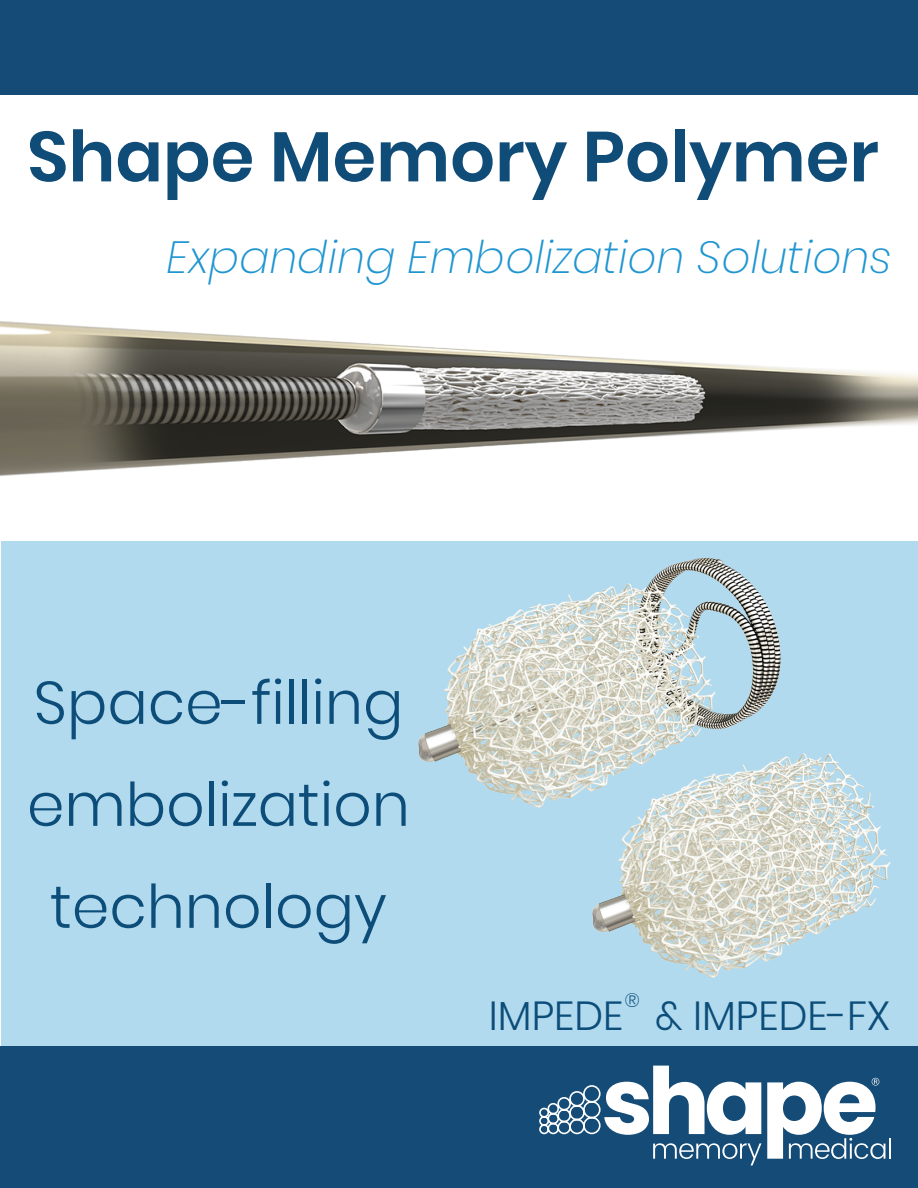
<style>
.page{position:relative;width:918px;height:1188px;background:#fff}
.page>*{position:absolute;margin:0;border:0;box-sizing:border-box;transform-origin:0 0}
.t1{font:600 70.5px "Poppins";color:#104c78}
.t2{font:300 60px/102px "Poppins";color:#0c4d79;text-align:center}
.t3{font:italic 200 45px "Poppins";color:#1f95d1}
.t4{font:300 40.5px "Poppins";color:#0c4d79}
.t5{font:300 19.5px "Poppins";color:#0c4d79}
</style>
<div class="page">
<div style="left:1px;top:541px;width:917px;height:523px;background:#b1daee"></div>
<img style="left:592px;top:753px;width:299px;height:225px">
<img style="left:418px;top:557px;width:385px;height:260px">
<div style="left:1px;top:1046px;width:917px;height:142px;background:#144c77"></div>
<div style="left:0;top:0;width:918px;height:94px;background:#144c77"></div>
<svg style="left:653px;top:1143px;width:108px;height:22px"></svg>
<hr style="left:889px;top:1138px;width:2px;height:21px;background:#fff">
<svg style="left:767px;top:1078px;width:118px;height:81px"></svg>
<svg style="left:539px;top:1066px;width:222px;height:69px"></svg>
<img style="left:0;top:321px;width:918px;height:156px">
<p class="t1" style="left:27px;top:116px;width:853px">Shape Memory Polymer</p>
<p class="t3" style="left:167px;top:232px;width:726px">Expanding Embolization Solutions</p>
<p class="t2" style="left:27px;top:652px;width:384px">Space-filling embolization technology</p>
<p class="t5" style="left:625px;top:989px;width:17px">®</p>
<p class="t4" style="left:489px;top:992px;width:403px">IMPEDE &amp; IMPEDE-FX</p>
</div>
